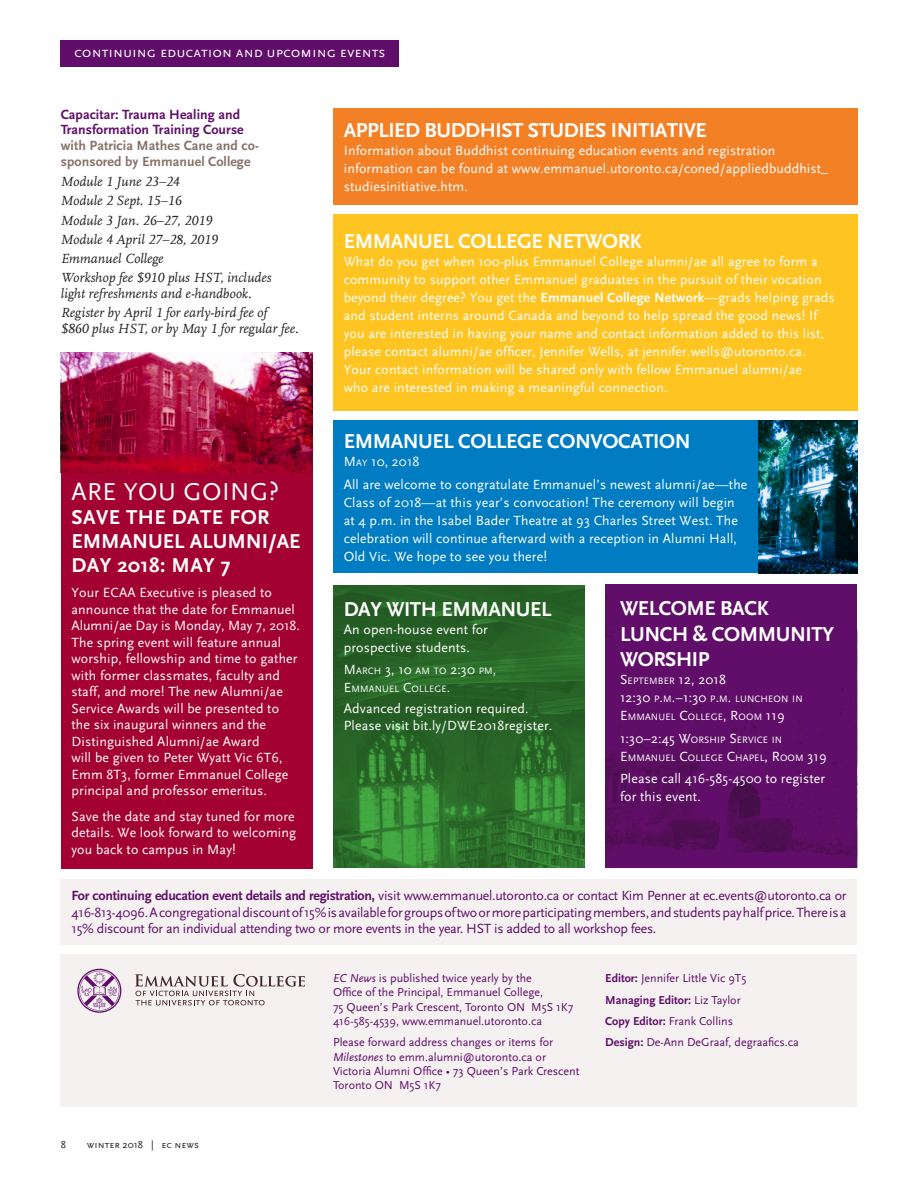
<style>
.page{position:relative;width:918px;height:1188px;background:#fff}
.page>*{position:absolute;margin:0;border:0;box-sizing:border-box;transform-origin:0 0}
.Body_Main_No_Indent{font:25.5px "Scala Sans";letter-spacing:.02em;color:#fff}
.Body_Main_No_Indent-2{font:700 21px/25.5px "Scala Sans";letter-spacing:-.02em;color:#fff}
.Body_Main_No_Indent-3{font:700 21px/24px "Scala Sans";letter-spacing:.02em;color:#fff}
.Section{font:15px "Scala Sans Caps";color:#fff}
.highlight_head{font:13.8px/16.5px "Scala Sans";letter-spacing:.01em;color:#fff}
.Event_1_Box{font:13.8px/16.5px "Scala Sans";letter-spacing:-.02em;color:#600e69;text-align:justify}
.Events_1_Text_Italic{font:italic 13.8px/15.8px "Scala Offc";color:#231f20}
.Events_1_Subhead{font:700 13.8px/15.8px "Scala Sans";letter-spacing:.005em;color:#600e69}
.highlight_head-2{font:13.8px "Scala Sans";letter-spacing:.01em;color:#fff}
.Masthead{font:12px/14.4px "Scala Sans";color:#600e69}
.Masthead-2{font:700 12px "Scala Sans";color:#600e69}
.t1{font:10.5px "Scala Sans Caps";color:#231f20}
.t2{font:10.5px "Scala Sans";color:#231f20}
.highlight_head-3{font:9.75px/18px "Scala Sans";letter-spacing:.015em;color:#fff}
.s1{color:#877269}
.s2{font-weight:700}
.s3{font-size:9.75px}
.s4{font-size:13.8px}
.s5{font-family:"Scala Sans"}
.s6{font-style:italic}
.s7{font-weight:400}
</style>
<div class="page">
<div style="left:61px;top:352px;width:252px;height:517px;background:#a40133"></div>
<svg style="left:333px;top:585px;width:252px;height:283px;background:#2b6d2a"></svg>
<div style="left:61px;top:954px;width:796px;height:153px;background:#f4f1f0"></div>
<svg style="left:135px;top:974px;width:170px;height:31px"></svg>
<svg style="left:77px;top:969px;width:44px;height:44px"></svg>
<div style="left:61px;top:40px;width:338px;height:28px;background:#600e69"></div>
<div style="left:61px;top:879px;width:796px;height:66px;background:#f4f1f0"></div>
<div style="left:333px;top:108px;width:524px;height:96px;background:#f48026"></div>
<div style="left:333px;top:214px;width:524px;height:196px;background:#fec422"></div>
<div style="left:333px;top:421px;width:524px;height:152px;background:#007cc2"></div>
<div style="left:605px;top:584px;width:252px;height:284px;background:#600e69"></div>
<img style="left:61px;top:352px;width:252px;height:120px">
<img style="left:759px;top:421px;width:98px;height:152px">
<p class="Section" style="left:74px;top:44px;width:313px">continuing education and upcoming events</p>
<p class="Events_1_Subhead" style="left:61px;top:107px;width:200px">Capacitar: Trauma Healing and<br>Transformation Training Course <span class="s1">with Patricia Mathes Cane and co&shy;sponsored by Emmanuel College</span></p>
<p class="Events_1_Text_Italic" style="left:61px;top:174px;width:120px">Module 1 June 23–24</p>
<p class="Events_1_Text_Italic" style="left:61px;top:193px;width:122px">Module 2 Sept. 15–16</p>
<p class="Events_1_Text_Italic" style="left:61px;top:212px;width:153px">Module 3 Jan. 26–27, 2019</p>
<p class="Events_1_Text_Italic" style="left:61px;top:232px;width:158px">Module 4 April 27–28, 2019</p>
<p class="Events_1_Text_Italic" style="left:61px;top:251px;width:104px">Emmanuel College</p>
<p class="Events_1_Text_Italic" style="left:61px;top:270px;width:212px">Workshop fee $910 plus HST, includes light refreshments and e-handbook.</p>
<p class="Events_1_Text_Italic" style="left:61px;top:305px;width:239px">Register by April 1 for early-bird fee of<br>$860 plus HST, or by May 1 for regular fee.</p>
<p class="Body_Main_No_Indent" style="left:72px;top:478px;width:209px">ARE YOU GOING?</p>
<p class="Body_Main_No_Indent-3" style="left:72px;top:506px;width:230px">SAVE THE DATE FOR<br>EMMANUEL ALUMNI/AE<br>DAY 2018: MAY 7</p>
<p class="highlight_head" style="left:72px;top:585px;width:230px">Your ECAA Executive is pleased to announce that the date for Emmanuel Alumni/ae Day is Monday, May 7, 2018.<br>The spring event will feature annual worship, fellowship and time to gather with former classmates, faculty and staff, and more! The new Alumni/ae Service Awards will be presented to the six inaugural winners and the Distinguished Alumni/ae Award<br>will be given to Peter Wyatt Vic 6T6, Emm 8T3, former Emmanuel College principal and professor emeritus.</p>
<p class="highlight_head" style="left:72px;top:808px;width:226px;text-align:justify">Save the date and stay tuned for more details. We look forward to welcoming you back to campus in May!</p>
<p class="Body_Main_No_Indent-2" style="left:344px;top:118px;width:365px">APPLIED BUDDHIST STUDIES INITIATIVE</p>
<p class="highlight_head" style="left:344px;top:142px;width:486px;line-height:18px">Information about Buddhist continuing education events and registration information can be found at www.emmanuel.utoronto.ca/coned/appliedbuddhist_ studiesinitiative.htm.</p>
<p class="Body_Main_No_Indent-2" style="left:344px;top:229px;width:299px">EMMANUEL COLLEGE NETWORK</p>
<p class="highlight_head" style="left:344px;top:253px;width:492px;line-height:18px">What do you get when 100-plus Emmanuel College alumni/ae all agree to form a community to support other Emmanuel graduates in the pursuit of their vocation beyond their degree? You get the <span class="s2">Emmanuel College Network</span>—grads helping grads and student interns around Canada and beyond to help spread the good news! If you are interested in having your name and contact information added to this list, please contact alumni/ae officer, Jennifer Wells, at jennifer.wells@utoronto.ca.<br>Your contact information will be shared only with fellow Emmanuel alumni/ae<br>who are interested in making a meaningful connection.</p>
<p class="Body_Main_No_Indent-2" style="left:344px;top:429px;width:348px">EMMANUEL COLLEGE CONVOCATION</p>
<p class="highlight_head-2" style="left:344px;top:455px;width:77px">M<span class="s3">AY</span> 10, 2018</p>
<p class="highlight_head" style="left:344px;top:476px;width:405px;line-height:18px">All are welcome to congratulate Emmanuel’s newest alumni/ae—the Class of 2018—at this year’s convocation! The ceremony will begin at 4 p.m. in the Isabel Bader Theatre at 93 Charles Street West. The celebration will continue afterward with a reception in Alumni Hall, Old Vic. We hope to see you there!</p>
<p class="Body_Main_No_Indent-2" style="left:344px;top:597px;width:209px">DAY WITH EMMANUEL</p>
<p class="highlight_head" style="left:344px;top:620px;width:146px;line-height:18px">An open-house event for prospective students.</p>
<p class="highlight_head-2" style="left:344px;top:662px;width:154px">M<span class="s3">ARCH</span> 3, 10 <span class="s3">AM TO</span> 2:30 <span class="s3">PM</span> ,</p>
<p class="highlight_head-3" style="left:344px;top:680px;width:108px"><span class="s4">E</span>MMANUEL <span class="s4">C</span>OLLEGE<span class="s4">.</span></p>
<p class="highlight_head" style="left:344px;top:701px;width:210px">Advanced registration required.<br>Please visit bit.ly/DWE2018register.</p>
<p class="Body_Main_No_Indent-2" style="left:620px;top:596px;width:215px">WELCOME BACK<br>LUNCH &amp; COMMUNITY<br>WORSHIP</p>
<p class="highlight_head-2" style="left:620px;top:672px;width:107px">S<span class="s3">EPTEM BER</span> 12, 2018</p>
<p class="highlight_head-2" style="left:620px;top:690px;width:184px">12:30 <span class="s3">P</span>.<span class="s3">M</span> .–1:30 <span class="s3">P</span>.<span class="s3">M</span> . <span class="s3">LUNCHEON IN</span></p>
<p class="highlight_head-3" style="left:620px;top:708px;width:166px"><span class="s4">E</span>MMANUEL <span class="s4">C</span>OLLEGE<span class="s4">, R</span>OOM <span class="s4">119</span></p>
<p class="highlight_head-3" style="left:620px;top:731px;width:208px"><span class="s4">1:30–2:45 W</span>ORSHIP <span class="s4">S</span>E RVICE IN<br><span class="s4">E</span>MMANUEL <span class="s4">C</span>OLLEGE <span class="s4">C</span>HAPEL<span class="s4">, R</span>OOM <span class="s4">319</span></p>
<p class="highlight_head" style="left:620px;top:770px;width:207px;line-height:18px">Please call 416-585-4500 to register for this event.</p>
<p class="Event_1_Box" style="left:72px;top:888px;width:777px"><span class="s2">For continuing education event details and registration,</span> visit www.emmanuel.utoronto.ca or contact Kim Penner at ec.events@utoronto.ca or 416-813-4096. A congregational discount of 15% is available for groups of two or more participating members, and students pay half price. There is a 15% discount for an individual attending two or more events in the year. HST is added to all workshop fees.</p>
<p class="t2" style="left:61px;top:1138px;width:7px">8</p>
<p class="t1" style="left:87px;top:1138px;width:114px">winter <span class="s5">2018</span> | ec news</p>
<p class="Masthead" style="left:333px;top:971px;width:242px"><span class="s6">EC News</span> is published twice yearly by the<br>Office of the Principal, Emmanuel College,<br>75 Queen’s Park Crescent, Toronto ON M5S 1K7<br>416-585-4539, www.emmanuel.utoronto.ca</p>
<p class="Masthead" style="left:333px;top:1035px;width:248px">Please forward address changes or items for <span class="s6">Milestones</span> to emm.alumni@utoronto.ca or Victoria Alumni Office • 73 Queen’s Park Crescent Toronto ON M5S 1K7</p>
<p class="Masthead" style="left:605px;top:972px;width:143px"><span class="s2">Editor:</span> Jennifer Little Vic 9T5</p>
<p class="Masthead-2" style="left:605px;top:993px;width:137px">Managing Editor: <span class="s7">Liz Taylor</span></p>
<p class="Masthead" style="left:605px;top:1014px;width:129px"><span class="s2">Copy Editor:</span> Frank Collins</p>
<p class="Masthead" style="left:605px;top:1035px;width:195px"><span class="s2">Design:</span> De-Ann DeGraaf, degraafics.ca</p>
</div>
